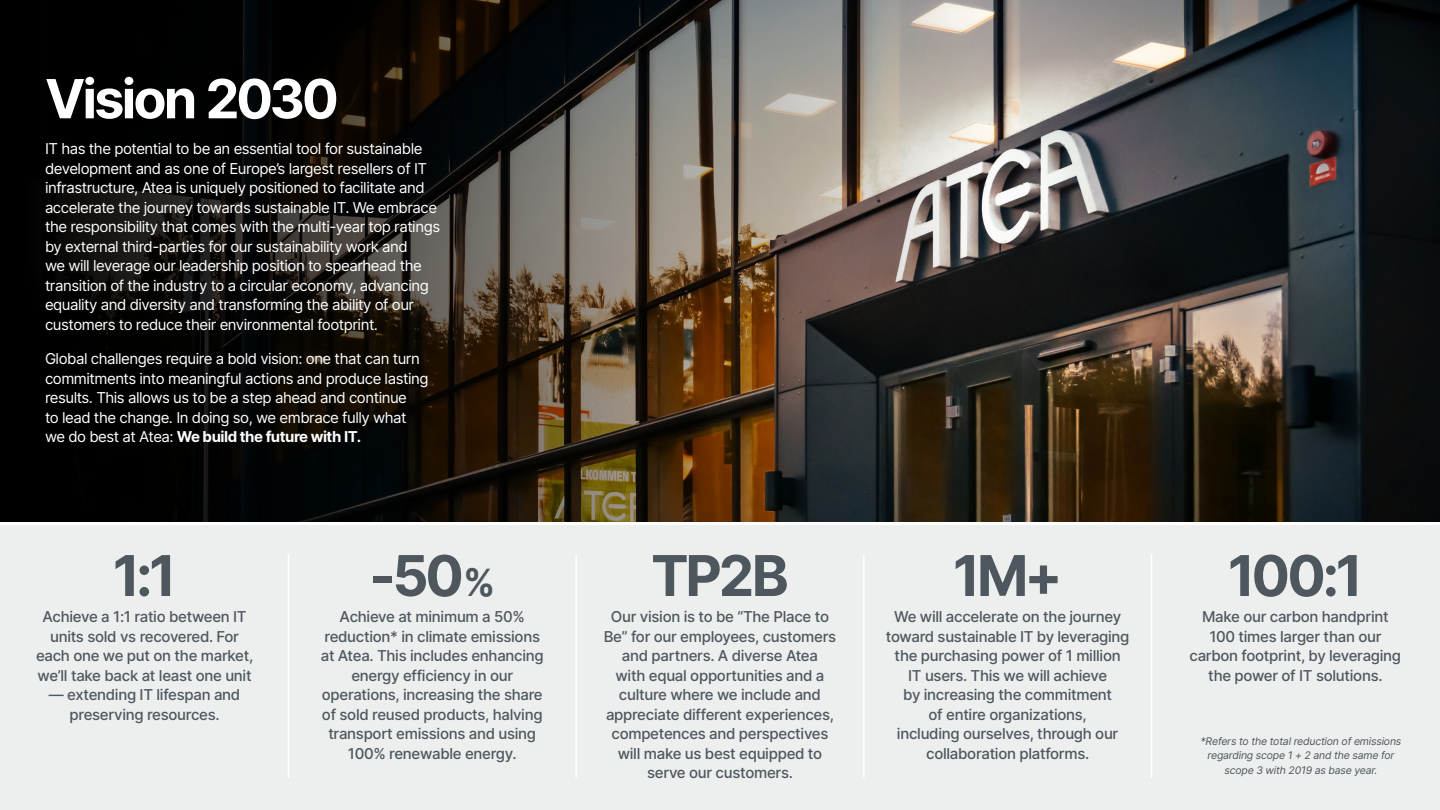
<style>
.page{position:relative;width:1440px;height:810px;background:#fff}
.page>*{position:absolute;margin:0;border:0;box-sizing:border-box;transform-origin:0 0}
.t1{font:700 56.25px "Inter";letter-spacing:-.06em;color:#4d575d}
.t2{font:700 54px "Inter";letter-spacing:-.055em;color:#fff}
.t3{font:500 15px/19.5px "Inter";letter-spacing:-.02em;color:#4d575d;text-align:center}
.t4{font:15px/19.5px "Inter";letter-spacing:-.03em;color:#fff}
.t5{font:italic 10.5px/14.2px "Inter";letter-spacing:-.02em;color:#4d575d;text-align:center}
.s1{font-weight:700}
.s2{font-size:37.5px}
</style>
<div class="page">
<div style="left:0;top:525px;width:1440px;height:285px;background:#edeeee"></div>
<img style="left:0;top:0;width:1440px;height:521px">
<hr style="left:288px;top:554px;width:1px;height:224px;background:#fff">
<hr style="left:575px;top:554px;width:2px;height:224px;background:#fff">
<hr style="left:863px;top:554px;width:2px;height:224px;background:#fff">
<hr style="left:1151px;top:554px;width:1px;height:224px;background:#fff">
<p class="t2" style="left:45px;top:58px;width:295px">Vision 2030</p>
<p class="t4" style="left:45px;top:138px;width:397px">IT has the potential to be an essential tool for sustainable development and as one of Europe’s largest resellers of IT infrastructure, Atea is uniquely positioned to facilitate and accelerate the journey towards sustainable IT. We embrace the responsibility that comes with the multi-year top ratings by external third-parties for our sustainability work and<br>we will leverage our leadership position to spearhead the transition of the industry to a circular economy, advancing equality and diversity and transforming the ability of our customers to reduce their environmental footprint.</p>
<p class="t4" style="left:45px;top:348px;width:385px">Global challenges require a bold vision: one that can turn commitments into meaningful actions and produce lasting results. This allows us to be a step ahead and continue<br>to lead the change. In doing so, we embrace fully what we do best at Atea: <span class="s1">We build the future with IT.</span></p>
<p class="t1" style="left:113px;top:533px;width:65px">1:1</p>
<p class="t3" style="left:36px;top:606px;width:219px">Achieve a 1:1 ratio between IT units sold vs recovered. For each one we put on the market, we’ll take back at least one unit</p>
<p class="t3" style="left:49px;top:684px;width:193px">— extending IT lifespan and preserving resources.</p>
<p class="t1" style="left:369px;top:533px;width:128px">-50<span class="s2">%</span></p>
<p class="t3" style="left:321px;top:606px;width:225px">Achieve at minimum a 50% reduction* in climate emissions at Atea. This includes enhancing energy efficiency in our operations, increasing the share of sold reused products, halving transport emissions and using<br>100% renewable energy.</p>
<p class="t1" style="left:651px;top:533px;width:139px">TP2B</p>
<p class="t3" style="left:604px;top:606px;width:234px">Our vision is to be “The Place to<br>Be” for our employees, customers and partners. A diverse Atea<br>with equal opportunities and a culture where we include and appreciate different experiences, competences and perspectives will make us best equipped to serve our customers.</p>
<p class="t1" style="left:953px;top:533px;width:111px">1M+</p>
<p class="t3" style="left:886px;top:606px;width:245px">We will accelerate on the journey toward sustainable IT by leveraging the purchasing power of 1 million<br>IT users. This we will achieve<br>by increasing the commitment<br>of entire organizations,<br>including ourselves, through our collaboration platforms.</p>
<p class="t1" style="left:1228px;top:533px;width:137px">100:1</p>
<p class="t3" style="left:1190px;top:606px;width:213px">Make our carbon handprint<br>100 times larger than our carbon footprint, by leveraging the power of IT solutions.</p>
<p class="t5" style="left:1201px;top:734px;width:202px">*Refers to the total reduction of emissions regarding scope 1 + 2 and the same for scope 3 with 2019 as base year.</p>
</div>
